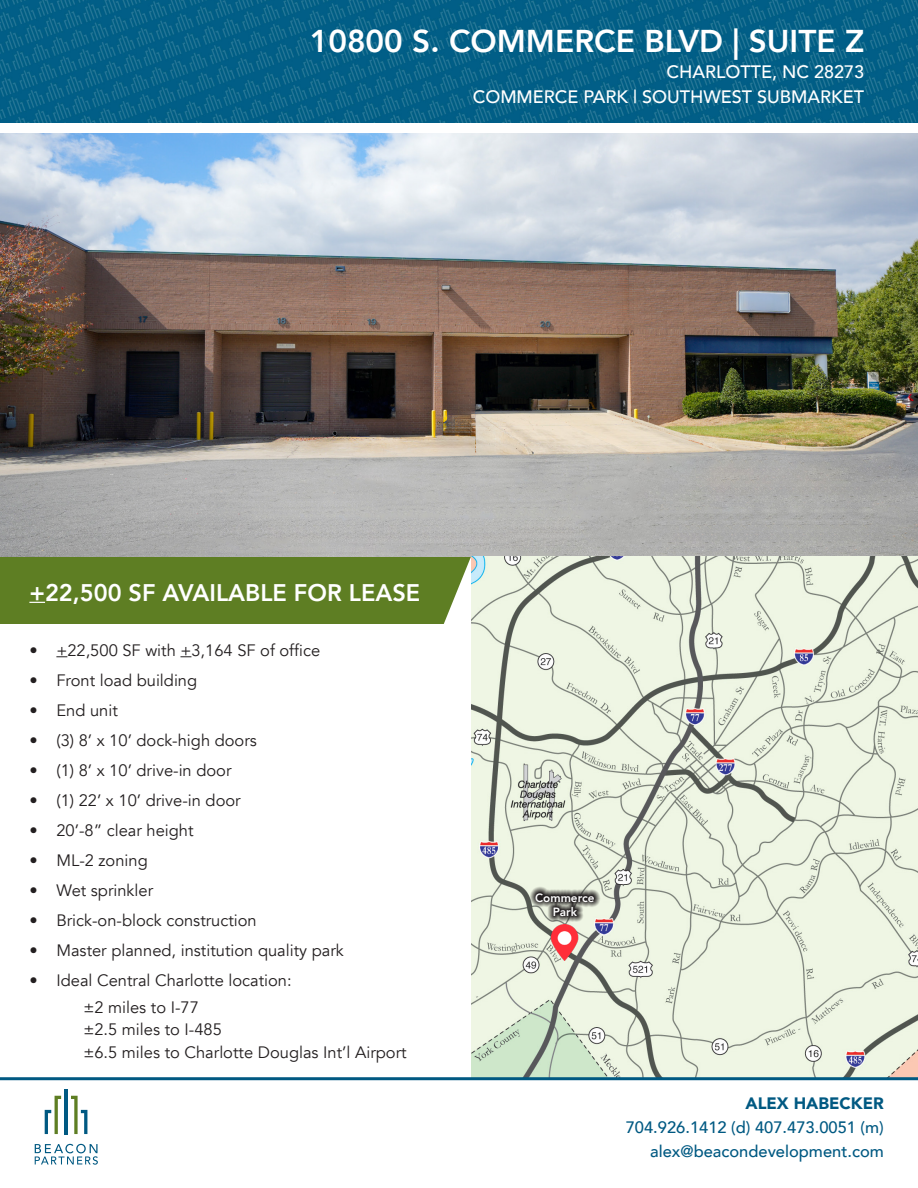
<style>
.page{position:relative;width:918px;height:1188px;background:#fff}
.page>*{position:absolute;margin:0;border:0;box-sizing:border-box;transform-origin:0 0}
.t1{font:800 31.5px "Avenir";color:#fff}
.t2{font:800 24px "Avenir";color:#fff}
.t3{font:500 18px "Avenir";color:#fff}
.t4{font:16.5px "Avenir";color:#231f20}
.t5{font:500 16.5px "Avenir";color:#005982}
.t6{font:900 16.5px "Avenir";color:#005982}
.t7{font:800 12px "Avenir";color:#fff}
</style>
<div class="page">
<div style="left:0;top:557px;width:480px;height:67px;background:#5e7e23"></div>
<svg style="left:29px;top:602px;width:16px;height:1px"></svg>
<svg style="left:443px;top:557px;width:29px;height:86px"></svg>
<img style="left:0;top:134px;width:918px;height:423px">
<img style="left:0;top:0;width:918px;height:123px">
<hr style="left:64px;top:1089px;width:4px;height:45px;background:#005982">
<svg style="left:71px;top:1096px;width:16px;height:38px"></svg>
<svg style="left:45px;top:1096px;width:16px;height:38px"></svg>
<svg style="left:35px;top:1144px;width:63px;height:21px"></svg>
<img style="left:472px;top:557px;width:446px;height:520px">
<img style="left:546px;top:924px;width:36px;height:36px">
<svg style="left:530px;top:887px;width:70px;height:35px;background:#898a81"></svg>
<hr style="left:0;top:1077px;width:918px;height:3px;background:#005982">
<p class="t1" style="left:310px;top:17px;width:556px">10800 S. COMMERCE BLVD | SUITE Z</p>
<p class="t3" style="left:667px;top:56px;width:199px">CHARLOTTE, NC 28273</p>
<p class="t3" style="left:473px;top:81px;width:393px">COMMERCE PARK | SOUTHWEST SUBMARKET</p>
<p class="t2" style="left:29px;top:574px;width:392px">+22,500 SF AVAILABLE FOR LEASE</p>
<p class="t4" style="left:29px;top:640px;width:292px">• +22,500 SF with +3,164 SF of office</p>
<p class="t4" style="left:29px;top:670px;width:169px">• Front load building</p>
<p class="t4" style="left:29px;top:700px;width:90px">• End unit</p>
<p class="t4" style="left:29px;top:730px;width:229px">• (3) 8’ x 10’ dock-high doors</p>
<p class="t4" style="left:29px;top:760px;width:204px">• (1) 8’ x 10’ drive-in door</p>
<p class="t4" style="left:29px;top:790px;width:213px">• (1) 22’ x 10’ drive-in door</p>
<p class="t4" style="left:29px;top:820px;width:166px">• 20’-8” clear height</p>
<p class="t4" style="left:29px;top:850px;width:120px">• ML-2 zoning</p>
<p class="t4" style="left:29px;top:880px;width:125px">• Wet sprinkler</p>
<p class="t4" style="left:29px;top:910px;width:229px">• Brick-on-block construction</p>
<p class="t4" style="left:29px;top:940px;width:316px">• Master planned, institution quality park</p>
<p class="t4" style="left:29px;top:970px;width:264px">• Ideal Central Charlotte location:</p>
<p class="t4" style="left:83px;top:997px;width:117px">±2 miles to I-77</p>
<p class="t4" style="left:83px;top:1020px;width:140px">±2.5 miles to I-485</p>
<p class="t4" style="left:83px;top:1042px;width:325px">±6.5 miles to Charlotte Douglas Int’l Airport</p>
<p class="t7" style="left:535px;top:888px;width:61px">Commerce</p>
<p class="t7" style="left:553px;top:902px;width:26px">Park</p>
<p class="t6" style="left:745px;top:1089px;width:140px">ALEX HABECKER</p>
<p class="t5" style="left:626px;top:1113px;width:260px">704.926.1412 (d) 407.473.0051 (m)</p>
<p class="t5" style="left:650px;top:1137px;width:235px">alex@beacondevelopment.com</p>
</div>
